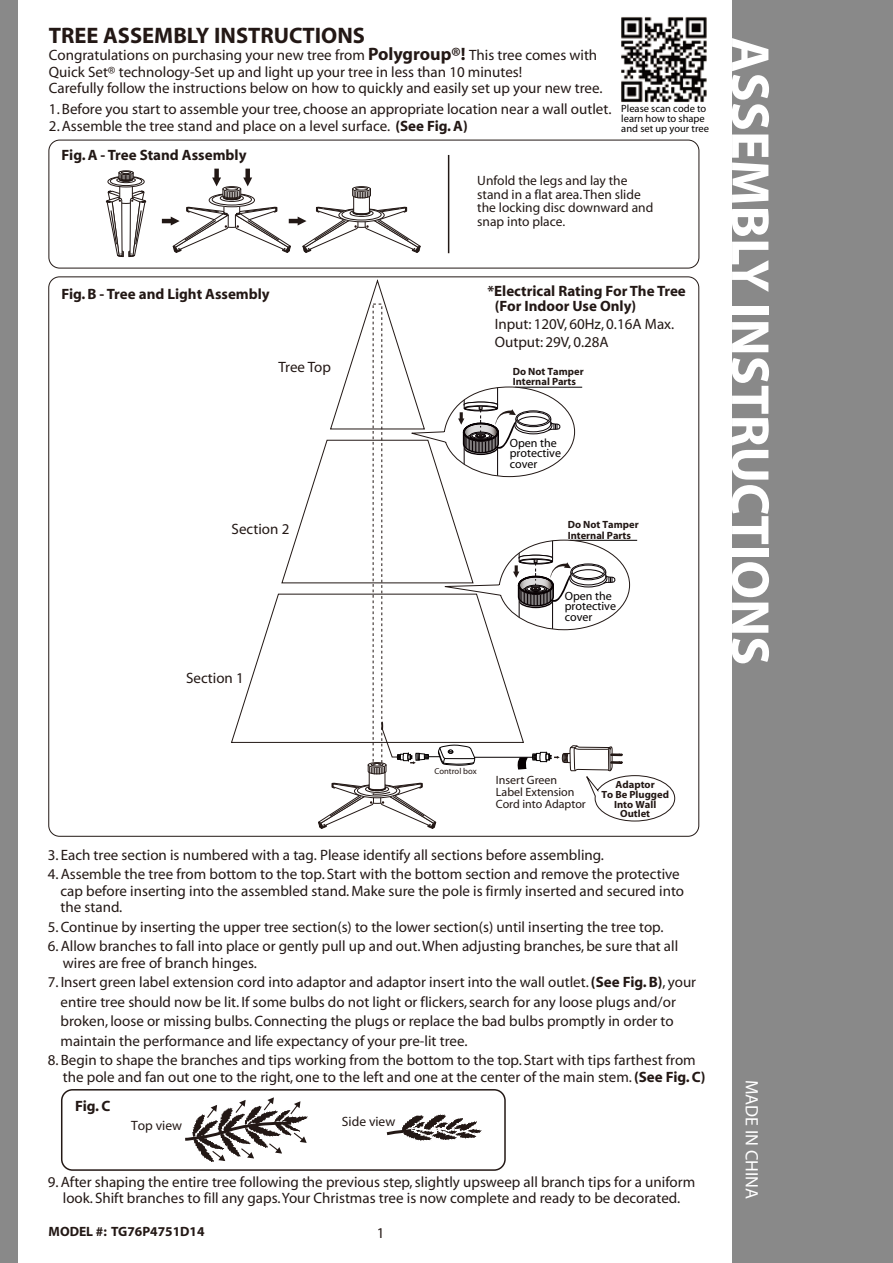
<style>
.page{position:relative;width:893px;height:1263px;background:#fff}
.page>*{position:absolute;margin:0;border:0;box-sizing:border-box;transform-origin:0 0}
.t1{font:700 54px "Myriad";color:#fff}
.t2{font:700 22.5px "Myriad";color:#231815}
.t3{font:18px "Myriad";color:#fff}
.t4{font:15px/16.5px "Myriad";color:#231815}
.t5{font:700 15px/15px "Myriad";color:#231815}
.t6{font:700 15px "Myriad";color:#221815}
.t7{font:13.5px/13.5px "Myriad";color:#221815}
.t8{font:700 13.5px "Myriad";color:#231815}
.t9{font:13.5px "Myriad";color:#231815}
.t10{font:12px/10.5px "Myriad";color:#040000}
.t11{font:12px/12px "Myriad";color:#231815}
.t12{font:700 10.5px/10.5px "Myriad";color:#221815}
.t13{font:10.5px/9.8px "Myriad";color:#040000}
.t14{font:700 10.5px/9.8px "Myriad";color:#231815;text-align:center}
.t15{font:8.55px "Myriad";color:#201512}
.s1{font-weight:700;font-size:18px}
.s2{font-weight:700}
.s3{color:#221815}
</style>
<div class="page">
<div style="left:732px;top:0;width:161px;height:1263px;background:#898989"></div>
<div style="left:0;top:0;width:17px;height:1263px;background:#898989"></div>
<div style="left:61px;top:1089px;width:445px;height:82px;border:2px solid #231815;border-radius:11px"></div>
<svg style="left:386px;top:1114px;width:96px;height:27px"></svg>
<svg style="left:185px;top:1097px;width:123px;height:65px"></svg>
<div style="left:49px;top:140px;width:650px;height:128px;border:1px solid #221815;border-radius:11px"></div>
<hr style="left:448px;top:155px;width:1px;height:98px;background:#221815">
<svg style="left:162px;top:169px;width:259px;height:84px"></svg>
<div style="left:119px;top:170px;width:15px;height:5px;border:1px solid #221815;border-radius:50%"></div>
<svg style="left:105px;top:171px;width:42px;height:86px"></svg>
<img style="left:621px;top:17px;width:86px;height:85px">
<hr style="left:515px;top:387px;width:67px;height:1px;background:#040000">
<svg style="left:524px;top:386px;width:51px;height:90px"></svg>
<hr style="left:570px;top:540px;width:67px;height:1px;background:#040000">
<svg style="left:524px;top:539px;width:106px;height:91px"></svg>
<svg style="left:231px;top:280px;width:293px;height:463px"></svg>
<svg style="left:317px;top:722px;width:158px;height:107px"></svg>
<svg style="left:516px;top:745px;width:159px;height:77px"></svg>
<hr style="left:475px;top:757px;width:57px;height:1px;background:#070102">
<h2 class="t2" style="left:49px;top:24px;width:318px">TREE ASSEMBLY INSTRUCTIONS</h2>
<p class="t4" style="left:49px;top:48px;width:555px">Congratulations on purchasing your new tree from <span class="s1">Polygroup®!</span> This tree comes with<br>Quick Set® technology-Set up and light up your tree in less than 10 minutes!<br>Carefully follow the instructions below on how to quickly and easily set up your new tree.</p>
<p class="t4" style="left:49px;top:101px;width:564px">1. Before you start to assemble your tree, choose an appropriate location near a wall outlet.</p>
<p class="t4" style="left:49px;top:118px;width:420px">2. Assemble the tree stand and place on a level surface. <span class="s2">(See Fig. A)</span></p>
<p class="t6" style="left:62px;top:147px;width:186px">Fig. A - Tree Stand Assembly</p>
<p class="t13" style="left:621px;top:104px;width:89px">Please scan code to learn how to shape and set up your tree</p>
<p class="t7" style="left:477px;top:175px;width:178px">Unfold the legs and lay the stand in a flat area. Then slide the locking disc downward and snap into place.</p>
<p class="t5" style="left:61px;top:287px;width:210px">Fig. B - Tree and Light Assembly</p>
<p class="t5" style="left:495px;top:284px;width:193px;text-indent:-8px">*Electrical Rating For The Tree (For Indoor Use Only)</p>
<p class="t4" style="left:495px;top:316px;width:181px;line-height:18px">Input: 120V, 60Hz, 0.16A Max.<br>Output: 29V, 0.28A</p>
<p class="t4" style="left:278px;top:360px;width:54px">Tree Top</p>
<p class="t12" style="left:513px;top:367px;width:72px">Do Not Tamper<br>Internal Parts</p>
<p class="t10" style="left:510px;top:438px;width:53px">Open the protective cover</p>
<p class="t4" style="left:232px;top:522px;width:59px">Section 2</p>
<p class="t12" style="left:568px;top:520px;width:72px">Do Not Tamper<br>Internal Parts</p>
<p class="t10" style="left:565px;top:591px;width:53px">Open the protective cover</p>
<p class="t4" style="left:186px;top:670px;width:59px">Section 1</p>
<h1 class="t1" style="left:778px;top:37px;width:630px;rotate:90deg">ASSEMBLY INSTRUCTIONS</h1>
<p class="t15" style="left:434px;top:767px;width:44px">Control box</p>
<p class="t11" style="left:496px;top:774px;width:91px">Insert Green<br>Label Extension<br>Cord into Adaptor</p>
<p class="t14" style="left:601px;top:780px;width:69px">Adaptor<br>To Be Plugged<br>Into Wall<br>Outlet</p>
<p class="t4" style="left:48px;top:847px;width:558px">3. Each tree section is numbered with a <span class="s3">tag.</span> Please identify all sections before assembling.</p>
<p class="t4" style="left:61px;top:866px;width:625px;text-indent:-13px">4. Assemble the tree from bottom to the top. Start with the bottom section and remove the protective cap before inserting into the assembled stand. Make sure the pole is firmly inserted and secured into the stand.</p>
<p class="t4" style="left:48px;top:919px;width:617px">5. Continue by inserting the upper tree section(s) to the lower section(s) until inserting the tree top.</p>
<p class="t4" style="left:63px;top:938px;width:617px;text-indent:-15px">6. Allow branches to fall into place or gently pull up and out. When adjusting branches, be sure that all wires are free of branch hinges.</p>
<p class="t4" style="left:61px;top:973px;width:637px;line-height:19.5px;text-indent:-13px">7. Insert green label extension cord into adaptor and adaptor insert into the wall outlet. <span class="s2">(See Fig. B)</span>, your entire tree should now be lit. If some bulbs do not light or flickers, search for any loose plugs and/or broken, loose or missing bulbs. Connecting the plugs or replace the bad bulbs promptly in order to maintain the performance and life expectancy of your pre-lit tree.</p>
<p class="t4" style="left:63px;top:1052px;width:644px;text-indent:-15px">8. Begin to shape the branches and tips working from the bottom to the top. Start with tips farthest from the pole and fan out one to the right, one to the left and one at the center of the main stem. <span class="s2">(See Fig. C)</span></p>
<p class="t5" style="left:75px;top:1099px;width:37px">Fig. C</p>
<p class="t9" style="left:131px;top:1118px;width:53px">Top view</p>
<p class="t9" style="left:342px;top:1114px;width:55px">Side view</p>
<p class="t4" style="left:48px;top:1174px;width:649px;text-align:center">9. After shaping the entire tree following the previous step, slightly upsweep all branch tips for a uniform look. Shift branches to fill any gaps. Your Christmas tree is now complete and ready to be decorated.</p>
<p class="t8" style="left:49px;top:1225px;width:158px">MODEL #: TG76P4751D14</p>
<p class="t4" style="left:377px;top:1225px;width:9px">1</p>
<p class="t3" style="left:761px;top:1080px;width:121px;rotate:90deg">MADE IN CHINA</p>
</div>
